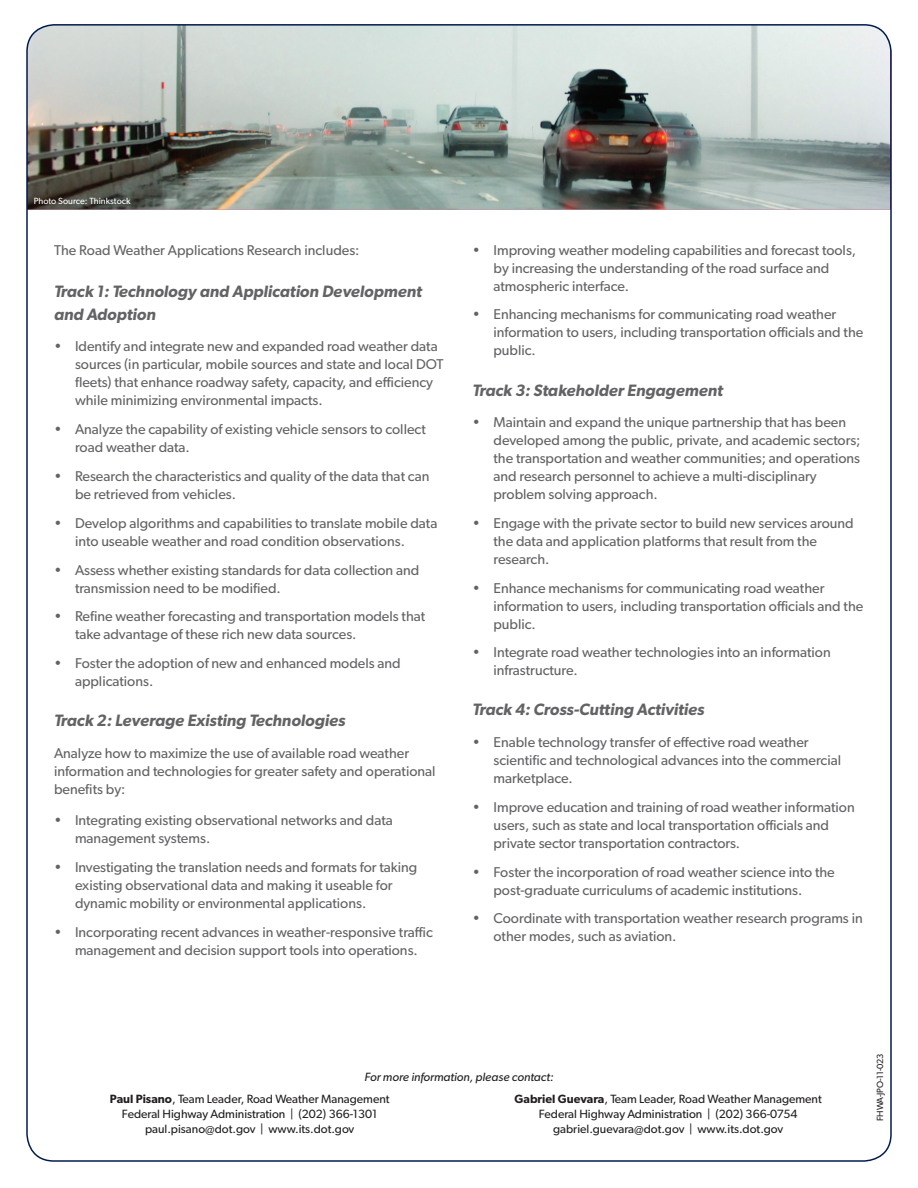
<style>
.page{position:relative;width:918px;height:1188px;background:#fff}
.page>*{position:absolute;margin:0;border:0;box-sizing:border-box;transform-origin:0 0}
.Heading_Level_2{font:italic 600 16.5px/22.5px "Gibson";color:#636366}
.Body_Text{font:14.25px/18px "Gibson";color:#636366}
.t1{font:12px/15px "Gibson";color:#231f20;text-align:center}
.t2{font:italic 12px "Gibson";color:#231f20}
.t3{font:9px "Gibson";color:#fff}
.t4{font:9px "Gibson";letter-spacing:-.02em;color:#231f20}
.s1{font-weight:600}
</style>
<div class="page">
<img style="left:27px;top:25px;width:862px;height:185px">
<p class="t3" style="left:34px;top:195px;width:98px">Photo Source: Thinkstock</p>
<p class="Body_Text" style="left:54px;top:241px;width:307px">The Road Weather Applications Research includes:</p>
<p class="Heading_Level_2" style="left:54px;top:280px;width:370px">Track 1: Technology and Application Development and Adoption</p>
<p class="Body_Text" style="left:75px;top:337px;width:370px;text-indent:-21px">• Identify and integrate new and expanded road weather data sources (in particular, mobile sources and state and local DOT fleets) that enhance roadway safety, capacity, and efficiency while minimizing environmental impacts.</p>
<p class="Body_Text" style="left:75px;top:420px;width:352px;text-indent:-21px">• Analyze the capability of existing vehicle sensors to collect road weather data.</p>
<p class="Body_Text" style="left:75px;top:467px;width:356px;text-indent:-21px">• Research the characteristics and quality of the data that can be retrieved from vehicles.</p>
<p class="Body_Text" style="left:75px;top:514px;width:364px;text-indent:-21px">• Develop algorithms and capabilities to translate mobile data into useable weather and road condition observations.</p>
<p class="Body_Text" style="left:75px;top:560px;width:346px;text-indent:-21px">• Assess whether existing standards for data collection and transmission need to be modified.</p>
<p class="Body_Text" style="left:75px;top:607px;width:352px;text-indent:-21px">• Refine weather forecasting and transportation models that take advantage of these rich new data sources.</p>
<p class="Body_Text" style="left:75px;top:654px;width:327px;text-indent:-21px">• Foster the adoption of new and enhanced models and applications.</p>
<p class="Heading_Level_2" style="left:54px;top:709px;width:293px">Track 2: Leverage Existing Technologies</p>
<p class="Body_Text" style="left:54px;top:744px;width:383px">Analyze how to maximize the use of available road weather information and technologies for greater safety and operational benefits by:</p>
<p class="Body_Text" style="left:75px;top:811px;width:319px;text-indent:-21px">• Integrating existing observational networks and data management systems.</p>
<p class="Body_Text" style="left:75px;top:858px;width:344px;text-indent:-21px">• Investigating the translation needs and formats for taking existing observational data and making it useable for dynamic mobility or environmental applications.</p>
<p class="Body_Text" style="left:54px;top:923px;width:380px;text-align:center">• Incorporating recent advances in weather-responsive traffic management and decision support tools into operations.</p>
<p class="Body_Text" style="left:494px;top:241px;width:364px;text-indent:-21px">• Improving weather modeling capabilities and forecast tools, by increasing the understanding of the road surface and atmospheric interface.</p>
<p class="Body_Text" style="left:494px;top:305px;width:371px;text-indent:-21px">• Enhancing mechanisms for communicating road weather information to users, including transportation officials and the public.</p>
<p class="Heading_Level_2" style="left:472px;top:378px;width:252px">Track 3: Stakeholder Engagement</p>
<p class="Body_Text" style="left:494px;top:413px;width:369px;text-indent:-21px">• Maintain and expand the unique partnership that has been developed among the public, private, and academic sectors; the transportation and weather communities; and operations and research personnel to achieve a multi-disciplinary problem solving approach.</p>
<p class="Body_Text" style="left:494px;top:514px;width:362px;text-indent:-21px">• Engage with the private sector to build new services around the data and application platforms that result from the research.</p>
<p class="Body_Text" style="left:494px;top:578px;width:371px;text-indent:-21px">• Enhance mechanisms for communicating road weather information to users, including transportation officials and the public.</p>
<p class="Body_Text" style="left:494px;top:643px;width:339px;text-indent:-21px">• Integrate road weather technologies into an information infrastructure.</p>
<p class="Heading_Level_2" style="left:472px;top:698px;width:234px">Track 4: Cross-Cutting Activities</p>
<p class="Body_Text" style="left:494px;top:733px;width:349px;text-indent:-21px">• Enable technology transfer of effective road weather scientific and technological advances into the commercial marketplace.</p>
<p class="Body_Text" style="left:494px;top:798px;width:363px;text-indent:-21px">• Improve education and training of road weather information users, such as state and local transportation officials and private sector transportation contractors.</p>
<p class="Body_Text" style="left:494px;top:862px;width:343px;text-indent:-21px">• Foster the incorporation of road weather science into the post-graduate curriculums of academic institutions.</p>
<p class="Body_Text" style="left:494px;top:909px;width:371px;text-indent:-21px">• Coordinate with transportation weather research programs in other modes, such as aviation.</p>
<p class="t2" style="left:364px;top:1070px;width:191px">For more information, please contact:</p>
<p class="t1" style="left:110px;top:1091px;width:281px"><span class="s1">Paul Pisano</span>, Team Leader, Road Weather Management</p>
<p class="t1" style="left:122px;top:1106px;width:257px">Federal Highway Administration | (202) 366-1301</p>
<p class="t1" style="left:145px;top:1121px;width:211px">paul.pisano@dot.gov | www.its.dot.gov</p>
<p class="t1" style="left:515px;top:1091px;width:309px"><span class="s1">Gabriel Guevara</span>, Team Leader, Road Weather Management</p>
<p class="t1" style="left:539px;top:1106px;width:260px">Federal Highway Administration | (202) 366-0754 gabriel.guevara@dot.gov | www.its.dot.gov</p>
<p class="t4" style="left:875px;top:1121px;width:69px;rotate:-90deg">FHWA-JPO-11-023</p>
</div>
